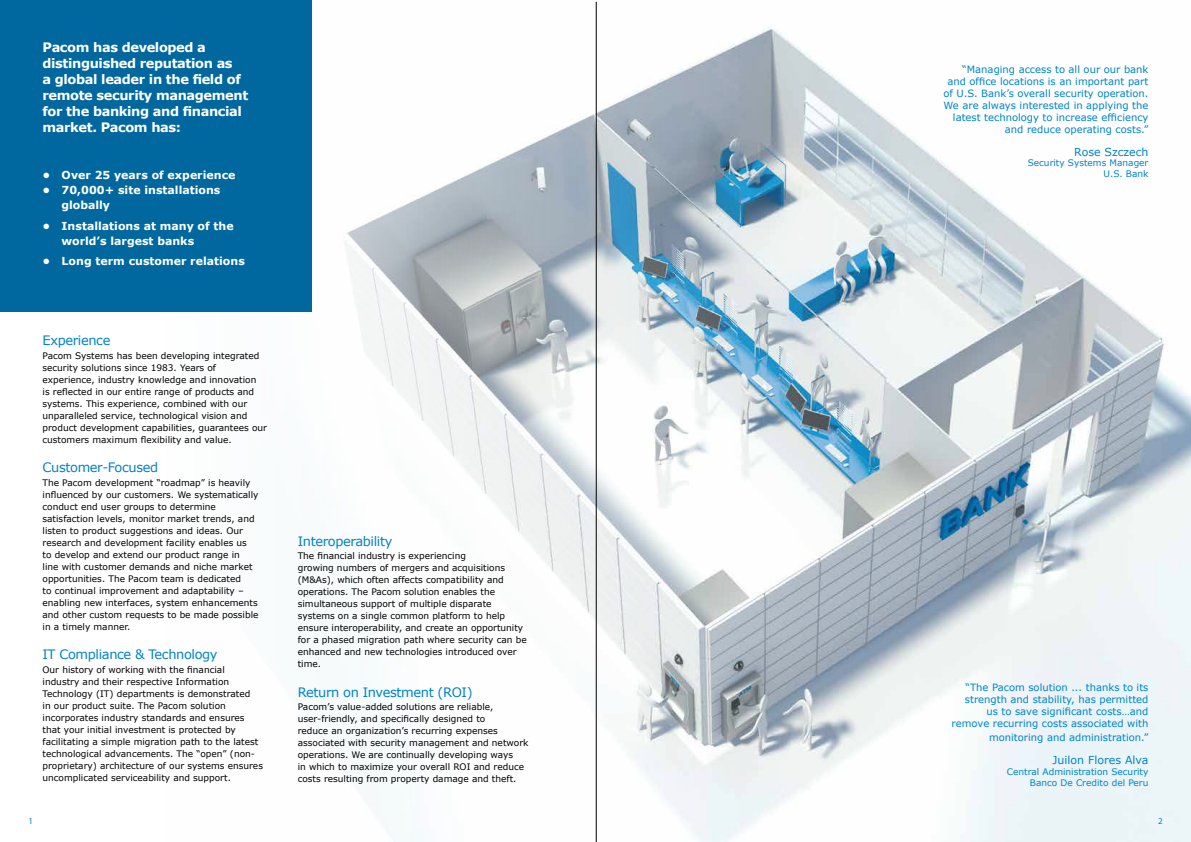
<style>
.page{position:relative;width:1191px;height:842px;background:#fff}
.page>*{position:absolute;margin:0;border:0;box-sizing:border-box;transform-origin:0 0}
.t1{font:700 13px/16px "Verdana";letter-spacing:-.03em;color:#fff}
.t2{font:13px "Verdana";letter-spacing:-.03em;color:#0083c7}
.t3{font:700 11px/15px "Verdana";color:#fff}
.t4{font:11px "Verdana";color:#0083c7}
.t5{font:10px/12px "Verdana";color:#0083c7;text-align:right}
.t6{font:9px/12px "Verdana";color:#000}
.t7{font:9px/10.8px "Verdana";color:#0083c7;text-align:right}
.t8{font:9px "Myriad Pro";color:#0083c7}
</style>
<div class="page">
<img style="left:336px;top:1px;width:855px;height:841px">
<div style="left:0;top:0;width:312px;height:312px;background:#00689f"></div>
<hr style="left:596px;top:2px;width:1px;height:840px;background:#000">
<h1 class="t1" style="left:43px;top:39px;width:207px">Pacom has developed a distinguished reputation as<br>a global leader in the field of remote security management for the banking and financial market. Pacom has:</h1>
<p class="t3" style="left:43px;top:167px;width:194px">• Over 25 years of experience</p>
<p class="t3" style="left:61px;top:182px;width:161px;text-indent:-19px">• 70,000+ site installations globally</p>
<p class="t3" style="left:61px;top:218px;width:174px;text-indent:-19px">• Installations at many of the world’s largest banks</p>
<p class="t3" style="left:43px;top:254px;width:204px">• Long term customer relations</p>
<h1 class="t2" style="left:43px;top:332px;width:69px">Experience</h1>
<p class="t6" style="left:43px;top:349px;width:226px">Pacom Systems has been developing integrated security solutions since 1983. Years of experience, industry knowledge and innovation<br>is reflected in our entire range of products and systems. This experience, combined with our unparalleled service, technological vision and product development capabilities, guarantees our customers maximum flexibility and value.</p>
<h1 class="t2" style="left:43px;top:459px;width:117px">Customer-Focused</h1>
<p class="t6" style="left:43px;top:476px;width:217px">The Pacom development “roadmap” is heavily influenced by our customers. We systematically conduct end user groups to determine satisfaction levels, monitor market trends, and listen to product suggestions and ideas. Our research and development facility enables us<br>to develop and extend our product range in<br>line with customer demands and niche market opportunities. The Pacom team is dedicated<br>to continual improvement and adaptability – enabling new interfaces, system enhancements and other custom requests to be made possible in a timely manner.</p>
<h1 class="t2" style="left:43px;top:646px;width:177px">IT Compliance &amp; Technology</h1>
<p class="t6" style="left:43px;top:663px;width:222px">Our history of working with the financial industry and their respective Information Technology (IT) departments is demonstrated<br>in our product suite. The Pacom solution incorporates industry standards and ensures that your initial investment is protected by facilitating a simple migration path to the latest technological advancements. The “open” (non&shy;proprietary) architecture of our systems ensures uncomplicated serviceability and support.</p>
<p class="t8" style="left:29px;top:815px;width:6px">1</p>
<h1 class="t2" style="left:298px;top:532px;width:96px">Interoperability</h1>
<p class="t6" style="left:298px;top:550px;width:230px">The financial industry is experiencing<br>growing numbers of mergers and acquisitions (M&amp;As), which often affects compatibility and operations. The Pacom solution enables the simultaneous support of multiple disparate systems on a single common platform to help ensure interoperability, and create an opportunity for a phased migration path where security can be enhanced and new technologies introduced over time.</p>
<h1 class="t2" style="left:298px;top:683px;width:176px">Return on Investment (ROI)</h1>
<p class="t6" style="left:298px;top:701px;width:232px">Pacom’s value-added solutions are reliable, user-friendly, and specifically designed to<br>reduce an organization’s recurring expenses associated with security management and network operations. We are continually developing ways<br>in which to maximize your overall ROI and reduce costs resulting from property damage and theft.</p>
<p class="t5" style="left:943px;top:63px;width:207px">“Managing access to all our our bank and office locations is an important part of U.S. Bank’s overall security operation.<br>We are always interested in applying the latest technology to increase efficiency and reduce operating costs.”</p>
<p class="t4" style="left:1074px;top:144px;width:76px">Rose Szczech</p>
<p class="t7" style="left:1027px;top:158px;width:122px">Security Systems Manager<br>U.S. Bank</p>
<p class="t5" style="left:951px;top:681px;width:198px">“The Pacom solution ... thanks to its strength and stability, has permitted us to save significant costs…and remove recurring costs associated with</p>
<p class="t5" style="left:989px;top:731px;width:161px">monitoring and administration.”</p>
<p class="t4" style="left:1052px;top:752px;width:97px">Juilon Flores Alva</p>
<p class="t7" style="left:1007px;top:766px;width:143px">Central Administration Security<br>Banco De Credito del Peru</p>
<p class="t8" style="left:1158px;top:815px;width:6px">2</p>
</div>
